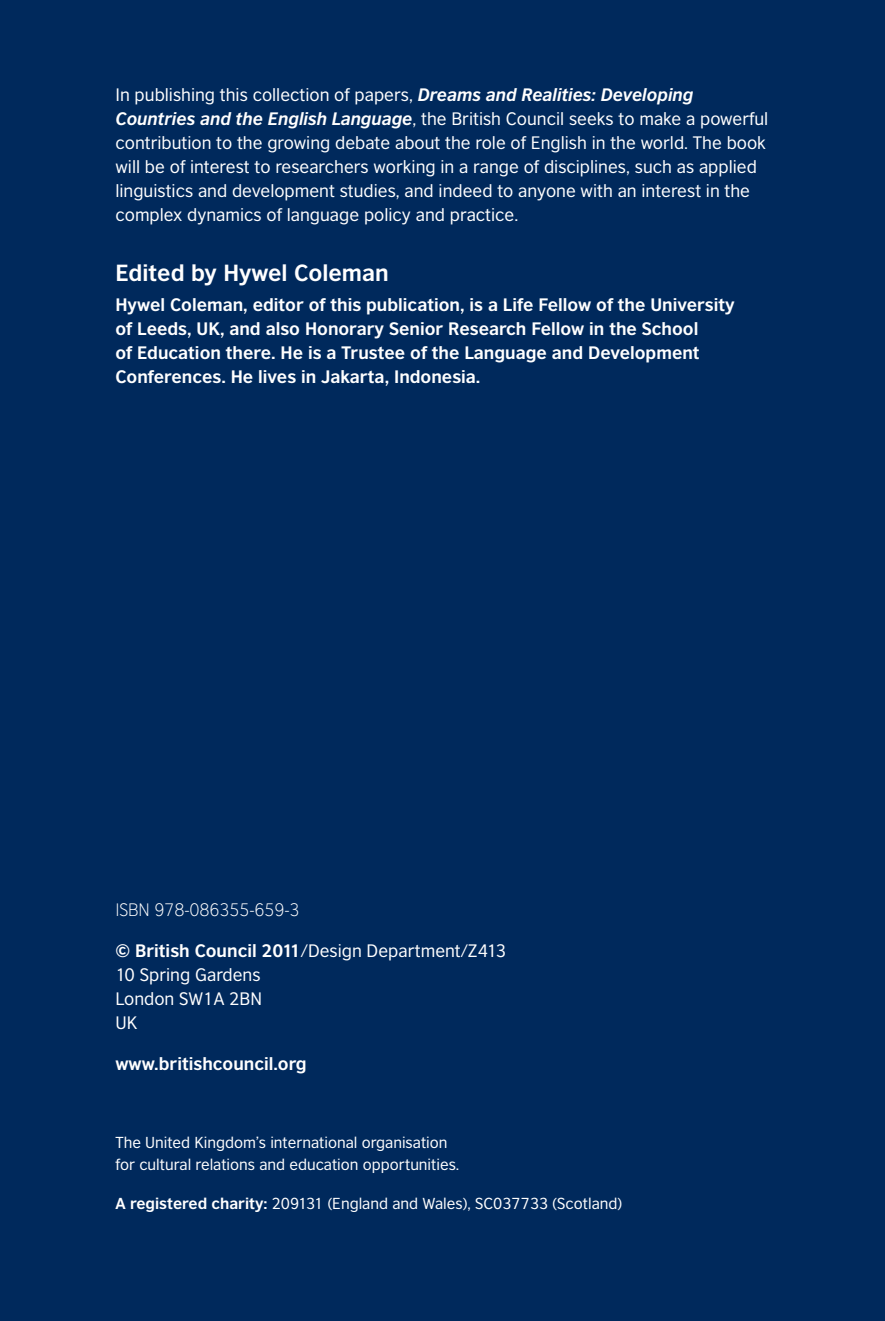
<style>
.page{position:relative;width:885px;height:1321px;background:#fff}
.page>*{position:absolute;margin:0;border:0;box-sizing:border-box;transform-origin:0 0}
._6_00_Cover_Body{font:700 22px "British Council Sans";color:#fff}
._6_00_Cover_Body-2{font:17px/24px "British Council Sans";color:#fff}
._6_00_Cover_Body-3{font:700 17px/24px "British Council Sans";color:#fff}
._4_00_Body{font:17px/24px "British Council Sans";color:#fff}
._4_00_Body-2{font:700 17px "British Council Sans";color:#fff}
._3_00__Body_Copy{font:300 17px "British Council Sans";letter-spacing:-.01em;color:#fff}
._9_00_Small_Print{font:15px/22px "British Council Sans";color:#fff}
.s1{font-weight:700;font-style:italic}
.s2{font-weight:700}
</style>
<div class="page">
<div style="left:0;top:0;width:884px;height:1321px;background:#00295c"></div>
<p class="_6_00_Cover_Body-2" style="left:115px;top:83px;width:654px">In publishing this collection of papers, <span class="s1">Dreams and Realities: Developing Countries and the English Language</span>, the British Council seeks to make a powerful contribution to the growing debate about the role of English in the world. The book will be of interest to researchers working in a range of disciplines, such as applied linguistics and development studies, and indeed to anyone with an interest in the complex dynamics of language policy and practice.</p>
<p class="_6_00_Cover_Body" style="left:115px;top:259px;width:275px">Edited by Hywel Coleman</p>
<p class="_6_00_Cover_Body-3" style="left:115px;top:292px;width:620px">Hywel Coleman, editor of this publication, is a Life Fellow of the University of Leeds, UK, and also Honorary Senior Research Fellow in the School<br>of Education there. He is a Trustee of the Language and Development Conferences. He lives in Jakarta, Indonesia.</p>
<p class="_3_00__Body_Copy" style="left:115px;top:900px;width:186px">ISBN 978-086355-659-3</p>
<p class="_4_00_Body" style="left:115px;top:938px;width:392px"><span class="s2">© British Council 2011</span>/Design Department/Z413<br>10 Spring Gardens<br>London SW1A 2BN<br>UK</p>
<p class="_4_00_Body-2" style="left:115px;top:1053px;width:193px">www.britishcouncil.org</p>
<p class="_9_00_Small_Print" style="left:115px;top:1131px;width:345px">The United Kingdom’s international organisation for cultural relations and education opportunities.</p>
<p class="_9_00_Small_Print" style="left:115px;top:1192px;width:508px"><span class="s2">A registered charity:</span> 209131 (England and Wales), SC037733 (Scotland)</p>
</div>
